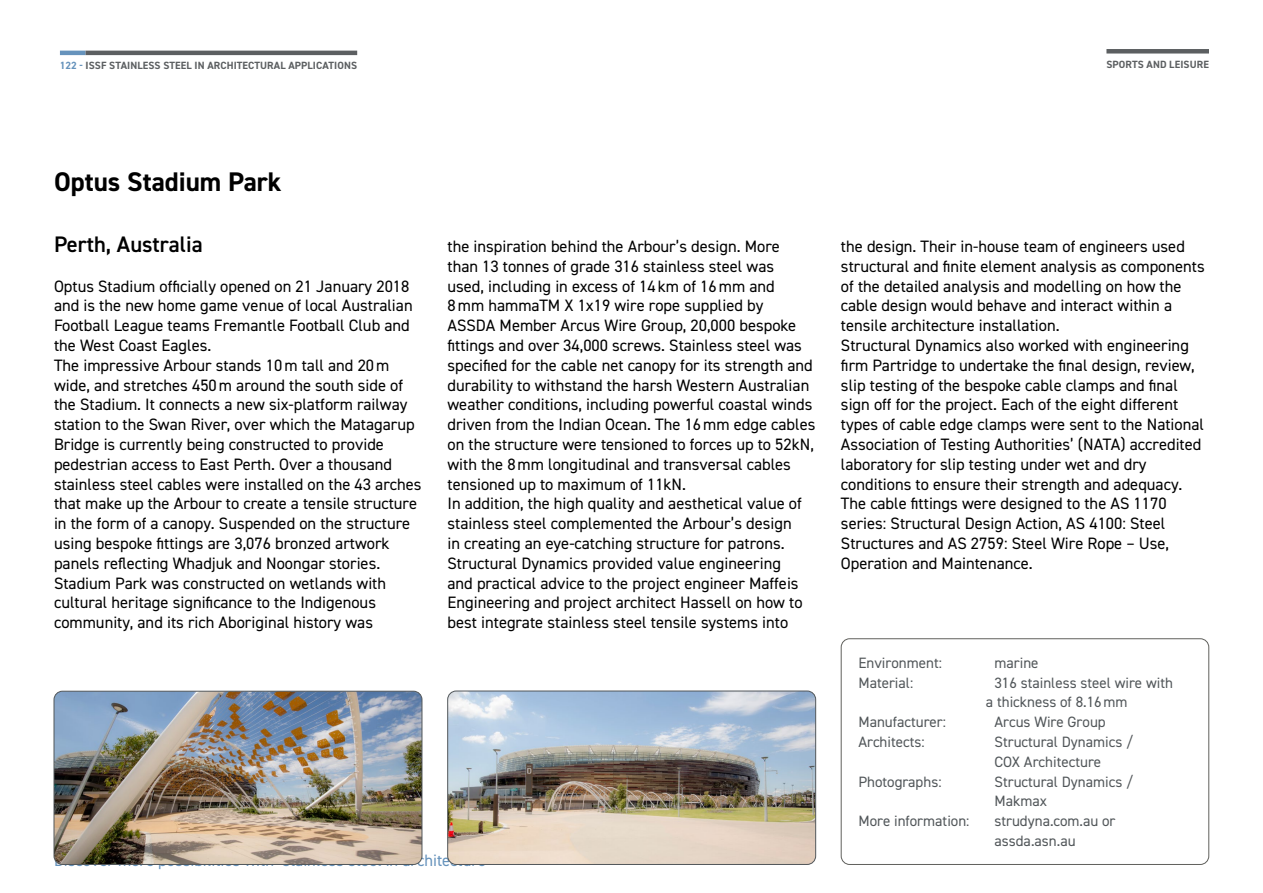
<style>
.page{position:relative;width:1263px;height:893px;background:#fff}
.page>*{position:absolute;margin:0;border:0;box-sizing:border-box;transform-origin:0 0}
.t1{font:700 27px "DIN2014";color:#000}
.t2{font:600 22.5px "DIN2014";color:#000}
.t3{font:16.5px/19.8px "DIN2014";color:#000}
.t4{font:16.5px "DIN2014";color:#6693bc}
.t5{font:15px/19.8px "DIN2014";color:#52575a}
.t6{font:700 10.5px "DIN2014";letter-spacing:.01em;color:#5c5f61}
.s1{color:#6693bc}
</style>
<div class="page">
<hr style="left:60px;top:51px;width:26px;height:4px;background:#6693bc">
<hr style="left:86px;top:51px;width:271px;height:4px;background:#5c5f61">
<div style="left:1106px;top:49px;width:103px;height:5px;background:#5c5f61"></div>
<div style="left:841px;top:639px;width:368px;height:226px;border:1px solid #60605c;border-radius:9px"></div>
<img style="left:54px;top:691px;width:368px;height:173px">
<div style="left:54px;top:691px;width:368px;height:174px;border:1px solid #52575a;border-radius:9px"></div>
<img style="left:448px;top:691px;width:368px;height:173px">
<div style="left:447px;top:691px;width:369px;height:174px;border:1px solid #52575a;border-radius:9px"></div>
<p class="t6" style="left:60px;top:59px;width:299px"><span class="s1">122 -</span> ISSF STAINLESS STEEL IN ARCHITECTURAL APPLICATIONS</p>
<p class="t6" style="left:1106px;top:57px;width:104px">SPORTS AND LEISURE</p>
<h1 class="t1" style="left:54px;top:164px;width:229px">Optus Stadium Park</h1>
<h2 class="t2" style="left:54px;top:229px;width:150px">Perth, Australia</h2>
<p class="t3" style="left:54px;top:276px;width:369px">Optus Stadium officially opened on 21 January 2018 and is the new home game venue of local Australian Football League teams Fremantle Football Club and the West Coast Eagles.<br>The impressive Arbour stands 10m tall and 20m wide, and stretches 450m around the south side of the Stadium. It connects a new six-platform railway station to the Swan River, over which the Matagarup Bridge is currently being constructed to provide pedestrian access to East Perth. Over a thousand stainless steel cables were installed on the 43 arches that make up the Arbour to create a tensile structure in the form of a canopy. Suspended on the structure using bespoke fittings are 3,076 bronzed artwork panels reflecting Whadjuk and Noongar stories.<br>Stadium Park was constructed on wetlands with cultural heritage significance to the Indigenous community, and its rich Aboriginal history was</p>
<p class="t3" style="left:447px;top:236px;width:369px">the inspiration behind the Arbour’s design. More<br>than 13 tonnes of grade 316 stainless steel was<br>used, including in excess of 14 km of 16mm and 8mm hammaTM X 1x19 wire rope supplied by ASSDA Member Arcus Wire Group, 20,000 bespoke fittings and over 34,000 screws. Stainless steel was specified for the cable net canopy for its strength and durability to withstand the harsh Western Australian weather conditions, including powerful coastal winds driven from the Indian Ocean. The 16mm edge cables on the structure were tensioned to forces up to 52kN, with the 8mm longitudinal and transversal cables tensioned up to maximum of 11kN.<br>In addition, the high quality and aesthetical value of stainless steel complemented the Arbour’s design<br>in creating an eye-catching structure for patrons.<br>Structural Dynamics provided value engineering<br>and practical advice to the project engineer Maffeis Engineering and project architect Hassell on how to best integrate stainless steel tensile systems into</p>
<p class="t3" style="left:841px;top:236px;width:365px">the design. Their in-house team of engineers used structural and finite element analysis as components of the detailed analysis and modelling on how the cable design would behave and interact within a tensile architecture installation.<br>Structural Dynamics also worked with engineering firm Partridge to undertake the final design, review, slip testing of the bespoke cable clamps and final sign off for the project. Each of the eight different types of cable edge clamps were sent to the National Association of Testing Authorities’ (NATA) accredited laboratory for slip testing under wet and dry conditions to ensure their strength and adequacy.<br>The cable fittings were designed to the AS 1170 series: Structural Design Action, AS 4100: Steel Structures and AS 2759: Steel Wire Rope – Use, Operation and Maintenance.</p>
<p class="t5" style="left:858px;top:652px;width:85px">Environment:</p>
<p class="t5" style="left:994px;top:652px;width:46px">marine</p>
<p class="t5" style="left:858px;top:672px;width:56px">Material:</p>
<p class="t5" style="left:986px;top:672px;width:188px;text-indent:9px">316 stainless steel wire with a thickness of 8.16mm</p>
<p class="t5" style="left:858px;top:712px;width:89px">Manufacturer:</p>
<p class="t5" style="left:994px;top:712px;width:113px">Arcus Wire Group</p>
<p class="t5" style="left:858px;top:732px;width:68px">Architects:</p>
<p class="t5" style="left:994px;top:732px;width:140px">Structural Dynamics /<br>COX Architecture</p>
<p class="t5" style="left:858px;top:771px;width:85px">Photographs:</p>
<p class="t5" style="left:994px;top:771px;width:140px">Structural Dynamics /<br>Makmax</p>
<p class="t5" style="left:858px;top:811px;width:113px">More information:</p>
<p class="t5" style="left:994px;top:811px;width:123px">strudyna.com.au or assda.asn.au</p>
<p class="t4" style="left:54px;top:850px;width:433px">Discover more possibilities with stainless steel in architecture</p>
</div>
